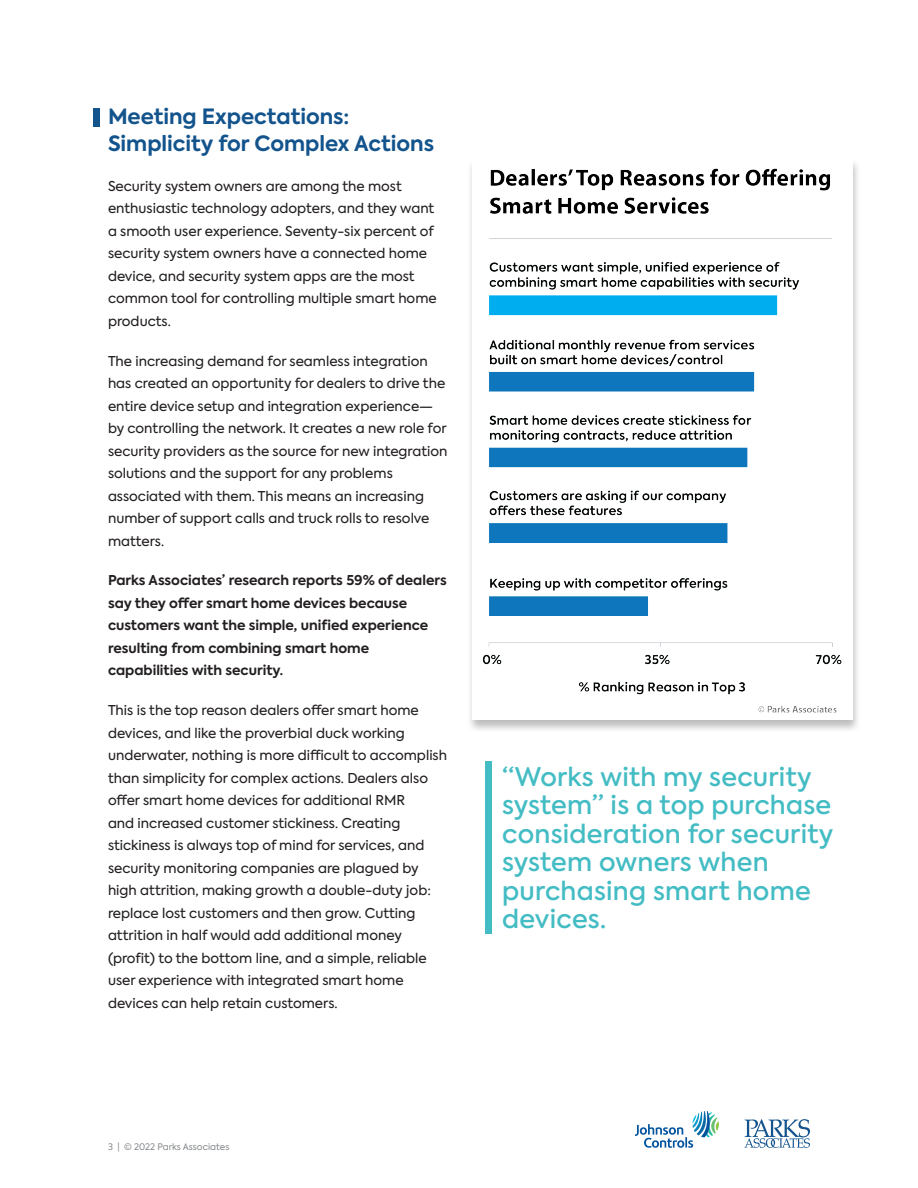
<style>
.page{position:relative;width:918px;height:1188px;background:#fff}
.page>*{position:absolute;margin:0;border:0;box-sizing:border-box;transform-origin:0 0}
.Call_Out_New{font:500 25.5px/28.5px "Axiforma";letter-spacing:.01em;color:#43bcc4}
.Body_Main{font:700 21px/27px "Axiforma";color:#13548d}
.Body_Main-2{font:13.5px/22.5px "Axiforma";color:#231f20}
.Body_Main-3{font:700 13.5px/22.5px "Axiforma";color:#231f20}
.t1{font:9px "Axiforma";color:#85888b}
</style>
<div class="page">
<div style="left:93px;top:108px;width:7px;height:18px;background:#13548d"></div>
<div style="left:485px;top:761px;width:6px;height:173px;background:#43bcc4"></div>
<svg style="left:635px;top:1111px;width:84px;height:37px"></svg>
<svg style="left:744px;top:1119px;width:66px;height:29px"></svg>
<div style="left:467px;top:158px;width:394px;height:575px;background:#231f20;opacity:.3"></div>
<div style="left:472px;top:160px;width:380px;height:560px;background:#fff"></div>
<img style="left:483px;top:168px;width:359px;height:545px">
<p class="Body_Main" style="left:108px;top:103px;width:328px">Meeting Expectations:<br>Simplicity for Complex Actions</p>
<p class="Body_Main-2" style="left:108px;top:175px;width:330px">Security system owners are among the most enthusiastic technology adopters, and they want a smooth user experience. Seventy-six percent of security system owners have a connected home device, and security system apps are the most common tool for controlling multiple smart home products.</p>
<p class="Body_Main-2" style="left:108px;top:350px;width:341px">The increasing demand for seamless integration has created an opportunity for dealers to drive the entire device setup and integration experience— by controlling the network. It creates a new role for security providers as the source for new integration solutions and the support for any problems associated with them. This means an increasing number of support calls and truck rolls to resolve matters.</p>
<p class="Body_Main-3" style="left:108px;top:570px;width:340px">Parks Associates’ research reports 59% of dealers say they offer smart home devices because customers want the simple, unified experience resulting from combining smart home capabilities with security.</p>
<p class="Body_Main-2" style="left:108px;top:699px;width:341px">This is the top reason dealers offer smart home devices, and like the proverbial duck working underwater, nothing is more difficult to accomplish than simplicity for complex actions. Dealers also offer smart home devices for additional RMR<br>and increased customer stickiness. Creating stickiness is always top of mind for services, and security monitoring companies are plagued by high attrition, making growth a double-duty job: replace lost customers and then grow. Cutting attrition in half would add additional money (profit) to the bottom line, and a simple, reliable user experience with integrated smart home devices can help retain customers.</p>
<p class="t1" style="left:108px;top:1141px;width:123px">3 | © 2022 Parks Associates</p>
<p class="Call_Out_New" style="left:502px;top:763px;width:333px">“Works with my security system” is a top purchase consideration for security system owners when purchasing smart home devices.</p>
</div>
